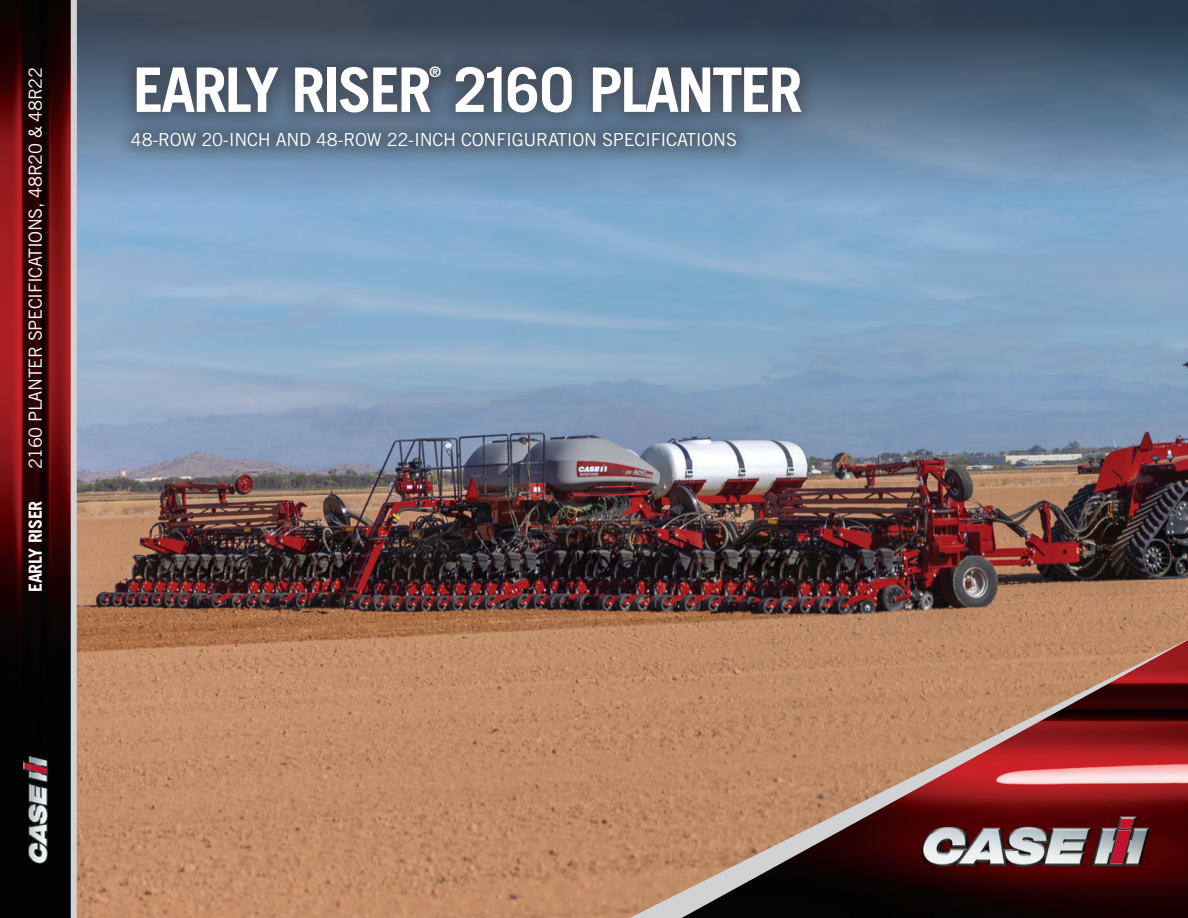
<style>
.page{position:relative;width:1188px;height:918px;background:#fff}
.page>*{position:absolute;margin:0;border:0;box-sizing:border-box;transform-origin:0 0}
.Cover_Headline_1{font:700 61.5px "Trade Gothic LT Std";letter-spacing:-.04em;color:#fff}
.Cover_Headline_3{font:18px "Trade Gothic LT Std";letter-spacing:-.015em;color:#fff}
.Spine_Heading_2{font:18px "Trade Gothic LT Std";letter-spacing:-.02em;color:#fff}
.Spine_Heading_1{font:700 18px "Trade Gothic LT Std";letter-spacing:-.02em;color:#fff}
.Cover_Headline_1-2{font:700 14.4px "Trade Gothic LT Std";color:#fff}
</style>
<div class="page">
<img style="left:77px;top:220px;width:1111px;height:698px">
<svg style="left:77px;top:0;width:1111px;height:220px;background:#5c7791"></svg>
<div style="left:0;top:609px;width:71px;height:309px;background:#020200"></div>
<img style="left:24px;top:756px;width:23px;height:108px">
<img style="left:0;top:0;width:71px;height:743px">
<div style="left:71px;top:0;width:6px;height:918px;background:#d1d2d4"></div>
<svg style="left:630px;top:639px;width:558px;height:279px;background:#bd8c6a"></svg>
<img style="left:682px;top:640px;width:506px;height:278px">
<div style="left:114px;top:48px;width:705px;height:117px;background:#231f20;opacity:.34"></div>
<p class="Spine_Heading_2" style="left:25px;top:469px;width:404px;rotate:-90deg">2160 PLANTER SPECIFICATIONS, 48R20 &amp; 48R22</p>
<p class="Spine_Heading_1" style="left:24px;top:592px;width:93px;rotate:-90deg">EARLY RISER</p>
<p class="Cover_Headline_1-2" style="left:429px;top:63px;width:13px">®</p>
<p class="Cover_Headline_1" style="left:133px;top:52px;width:671px">EARLY RISER 2160 PLANTER</p>
<p class="Cover_Headline_3" style="left:131px;top:129px;width:608px">48-ROW 20-INCH AND 48-ROW 22-INCH CONFIGURATION SPECIFICATIONS</p>
</div>
